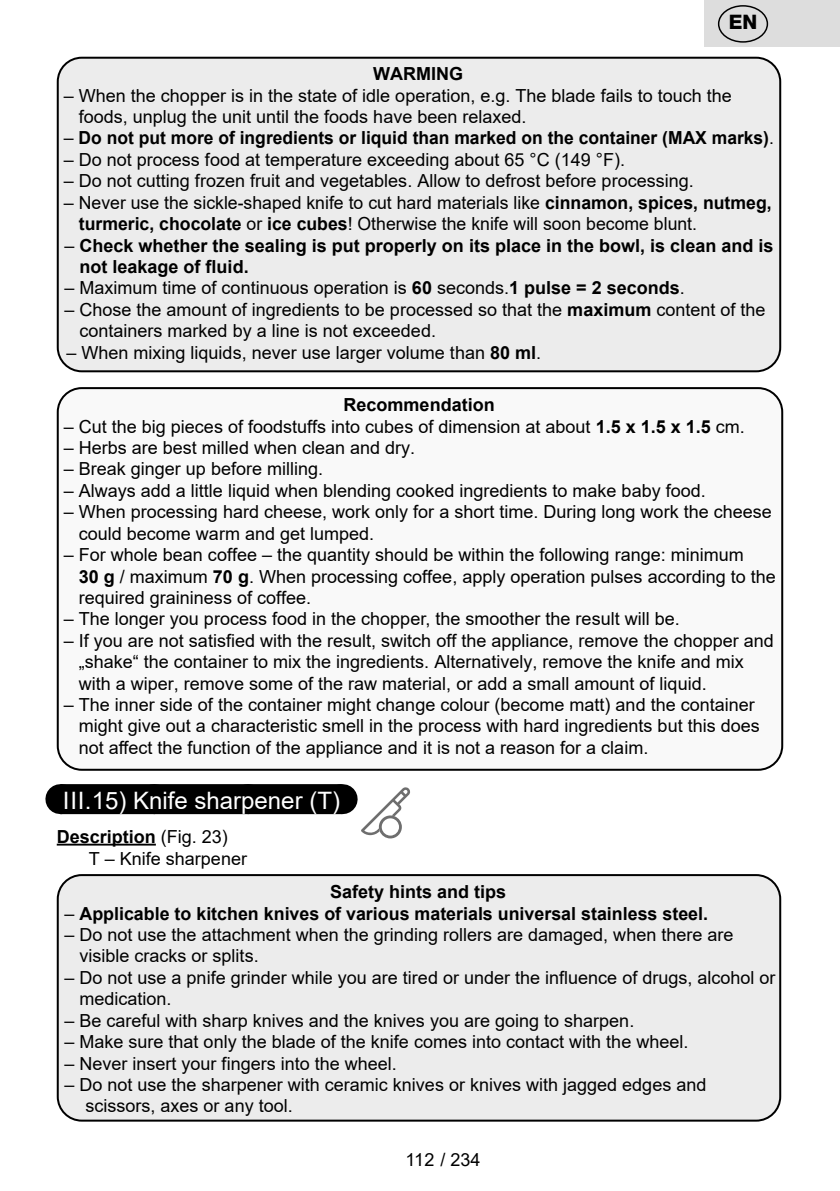
<style>
.page{position:relative;width:840px;height:1191px;background:#fff}
.page>*{position:absolute;margin:0;border:0;box-sizing:border-box;transform-origin:0 0}
.Grafický_nadpis_ETA{font:24px "Arial";color:#fff}
.t1{font:800 20px "Helvetica Neue OT";color:#000}
.Normální{font:18px/21.4px "Arial";color:#000}
.Normální-2{font:700 18px/21.4px "Arial";color:#000}
.s1{font-weight:400}
.s2{font-weight:700}
</style>
<div class="page">
<div style="left:60px;top:784px;width:281px;height:30px;background:#000"></div>
<svg style="left:156px;top:784px;width:138px;height:1px"></svg>
<hr style="left:341px;top:784px;width:1px;height:30px;background:#000">
<hr style="left:57px;top:843px;width:99px;height:2px;background:#000">
<div style="left:58px;top:58px;width:721px;height:313px;background:#ececec;border-radius:24px"></div>
<div style="left:57px;top:57px;width:723px;height:315px;border:2px solid #000;border-radius:24px"></div>
<div style="left:58px;top:388px;width:723px;height:381px;background:#f9f9f9;border-radius:24px"></div>
<div style="left:57px;top:387px;width:725px;height:383px;border:2px solid #000;border-radius:24px"></div>
<svg style="left:361px;top:787px;width:49px;height:51px"></svg>
<div style="left:58px;top:875px;width:721px;height:245px;background:#ececec;border-radius:24px"></div>
<div style="left:57px;top:874px;width:723px;height:247px;border:2px solid #000;border-radius:24px"></div>
<div style="left:704px;top:0;width:135px;height:47px;background:#ddd"></div>
<div style="left:717px;top:5px;width:50px;height:38px;border:1px solid #000;border-radius:50%"></div>
<p class="t1" style="left:728px;top:10px;width:30px">EN</p>
<p class="Normální-2" style="left:373px;top:63px;width:91px">WARMING</p>
<p class="Normální" style="left:79px;top:85px;width:654px;text-indent:-15px">– When the chopper is in the state of idle operation, e.g. The blade fails to touch the foods, unplug the unit until the foods have been relaxed.</p>
<p class="Normální-2" style="left:64px;top:128px;width:711px"><span class="s1">–</span> Do not put more of ingredients or liquid than marked on the container (MAX marks)<span class="s1">.</span></p>
<p class="Normální" style="left:64px;top:149px;width:562px">– Do not process food at temperature exceeding about 65 °C (149 °F).</p>
<p class="Normální" style="left:64px;top:170px;width:631px">– Do not cutting frozen fruit and vegetables. Allow to defrost before processing.</p>
<p class="Normální" style="left:79px;top:192px;width:694px;text-indent:-15px">– Never use the sickle-shaped knife to cut hard materials like <span class="s2">cinnamon, spices, nutmeg, turmeric, chocolate</span> or <span class="s2">ice cubes</span>! Otherwise the knife will soon become blunt.</p>
<p class="Normální-2" style="left:79px;top:235px;width:695px;text-indent:-15px"><span class="s1">–</span> Check whether the sealing is put properly on its place in the bowl, is clean and is not leakage of fluid.</p>
<p class="Normální" style="left:64px;top:277px;width:621px">– Maximum time of continuous operation is <span class="s2">60</span> seconds.<span class="s2">1 pulse = 2 seconds</span>.</p>
<p class="Normální" style="left:79px;top:299px;width:687px;text-indent:-15px">– Chose the amount of ingredients to be processed so that the <span class="s2">maximum</span> content of the containers marked by a line is not exceeded.</p>
<p class="Normální" style="left:66px;top:341px;width:476px">– When mixing liquids, never use larger volume than <span class="s2">80 ml</span>.</p>
<p class="Normální-2" style="left:343px;top:394px;width:153px">Recommendation</p>
<p class="Normální" style="left:64px;top:415px;width:682px">– Cut the big pieces of foodstuffs into cubes of dimension at about <span class="s2">1.5 x 1.5 x 1.5</span> cm.</p>
<p class="Normální" style="left:64px;top:437px;width:353px">– Herbs are best milled when clean and dry.</p>
<p class="Normální" style="left:64px;top:458px;width:261px">– Break ginger up before milling.</p>
<p class="Normální" style="left:64px;top:480px;width:643px">– Always add a little liquid when blending cooked ingredients to make baby food.</p>
<p class="Normální" style="left:79px;top:501px;width:694px;text-indent:-15px">– When processing hard cheese, work only for a short time. During long work the cheese could become warm and get lumped.</p>
<p class="Normální" style="left:79px;top:544px;width:698px;text-indent:-15px">– For whole bean coffee – the quantity should be within the following range: minimum<br><span class="s2">30 g</span> / maximum <span class="s2">70 g</span>. When processing coffee, apply operation pulses according to the required graininess of coffee.</p>
<p class="Normální" style="left:64px;top:608px;width:617px">– The longer you process food in the chopper, the smoother the result will be.</p>
<p class="Normální" style="left:79px;top:629px;width:696px;text-indent:-15px">– If you are not satisfied with the result, switch off the appliance, remove the chopper and „shake“ the container to mix the ingredients. Alternatively, remove the knife and mix with a wiper, remove some of the raw material, or add a small amount of liquid.</p>
<p class="Normální" style="left:79px;top:694px;width:682px;text-indent:-15px">– The inner side of the container might change colour (become matt) and the container might give out a characteristic smell in the process with hard ingredients but this does not affect the function of the appliance and it is not a reason for a claim.</p>
<p class="Grafický_nadpis_ETA" style="left:63px;top:784px;width:278px">III.15) Knife sharpener (T)</p>
<p class="Normální-2" style="left:57px;top:826px;width:173px">Description <span class="s1">(Fig. 23)</span></p>
<p class="Normální" style="left:89px;top:847px;width:160px">T – Knife sharpener</p>
<p class="Normální-2" style="left:330px;top:881px;width:178px">Safety hints and tips</p>
<p class="Normální-2" style="left:64px;top:902px;width:644px"><span class="s1">–</span> Applicable to kitchen knives of various materials universal stainless steel.</p>
<p class="Normální" style="left:79px;top:924px;width:655px;text-indent:-15px">– Do not use the attachment when the grinding rollers are damaged, when there are visible cracks or splits.</p>
<p class="Normální" style="left:79px;top:966px;width:697px;text-indent:-15px">– Do not use a pnife grinder while you are tired or under the influence of drugs, alcohol or medication.</p>
<p class="Normální" style="left:64px;top:1009px;width:571px">– Be careful with sharp knives and the knives you are going to sharpen.</p>
<p class="Normální" style="left:64px;top:1031px;width:625px">– Make sure that only the blade of the knife comes into contact with the wheel.</p>
<p class="Normální" style="left:64px;top:1052px;width:334px">– Never insert your fingers into the wheel.</p>
<p class="Normální" style="left:85px;top:1073px;width:622px;text-indent:-21px">– Do not use the sharpener with ceramic knives or knives with jagged edges and scissors, axes or any tool.</p>
<p class="Normální" style="left:405px;top:1149px;width:76px">112 / 234</p>
</div>
